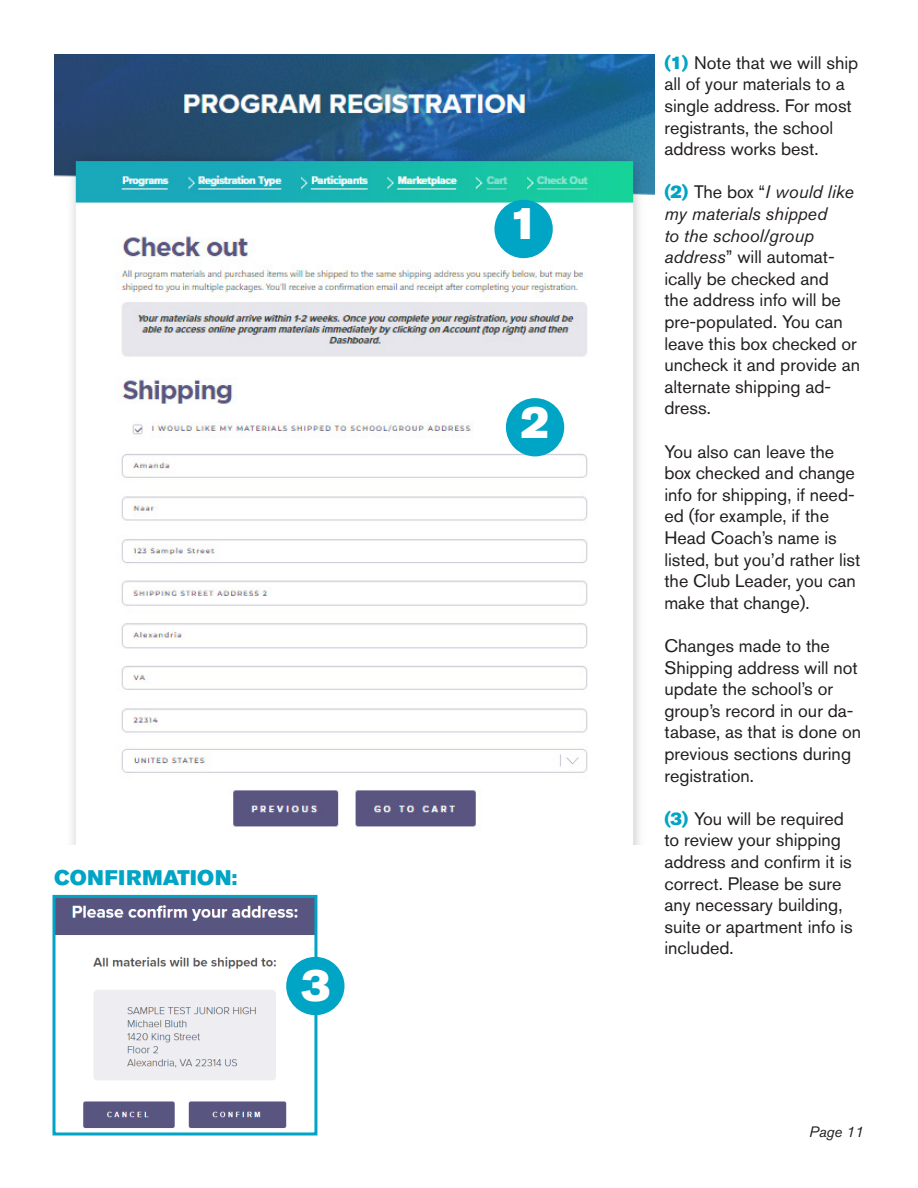
<style>
.page{position:relative;width:918px;height:1188px;background:#fff}
.page>*{position:absolute;margin:0;border:0;box-sizing:border-box;transform-origin:0 0}
.t1{font:45px "Akzidenz Grotesk BE Super";color:#fff}
.t2{font:21px "Akzidenz Grotesk BE Super";letter-spacing:.03em;color:#00a4c4}
.t3{font:18px/21.6px "Akzidenz Grotesk BE";color:#231f20}
.t4{font:italic 15px "Akzidenz Grotesk BE";color:#231f20}
.s1{font-family:"Akzidenz Grotesk BE Super";color:#00a4c4}
.s2{font-style:italic}
</style>
<div class="page">
<img style="left:54px;top:54px;width:600px;height:790px">
<div style="left:494px;top:200px;width:59px;height:58px;background:#00a4c4;border-radius:50%"></div>
<div style="left:506px;top:398px;width:58px;height:58px;background:#00a4c4;border-radius:50%"></div>
<img style="left:56px;top:899px;width:257px;height:229px">
<div style="left:52px;top:895px;width:265px;height:241px;border:3px solid #00a4c4"></div>
<div style="left:286px;top:957px;width:59px;height:58px;background:#00a4c4;border-radius:50%"></div>
<p class="t2" style="left:54px;top:866px;width:185px">CONFIRMATION:</p>
<h1 class="t1" style="left:301px;top:959px;width:31px">3</h1>
<h1 class="t1" style="left:509px;top:198px;width:31px">1</h1>
<h1 class="t1" style="left:521px;top:396px;width:31px">2</h1>
<p class="t3" style="left:664px;top:52px;width:195px"><span class="s1">(1)</span> Note that we will ship all of your materials to a single address. For most registrants, the school address works best.</p>
<p class="t3" style="left:664px;top:181px;width:197px"><span class="s1">(2)</span> The box “<span class="s2">I would like my materials shipped<br>to the school/group address</span>” will automat&shy;ically be checked and<br>the address info will be pre-populated. You can leave this box checked or uncheck it and provide an alternate shipping ad&shy;dress.</p>
<p class="t3" style="left:664px;top:440px;width:198px">You also can leave the box checked and change info for shipping, if need&shy;ed (for example, if the<br>Head Coach’s name is listed, but you’d rather list the Club Leader, you can make that change).</p>
<p class="t3" style="left:664px;top:635px;width:198px">Changes made to the<br>Shipping address will not update the school’s or group’s record in our da&shy;tabase, as that is done on previous sections during registration.</p>
<p class="t3" style="left:664px;top:808px;width:190px"><span class="s1">(3)</span> You will be required to review your shipping address and confirm it is correct. Please be sure any necessary building, suite or apartment info is included.</p>
<p class="t4" style="left:809px;top:1122px;width:56px">Page 11</p>
</div>
